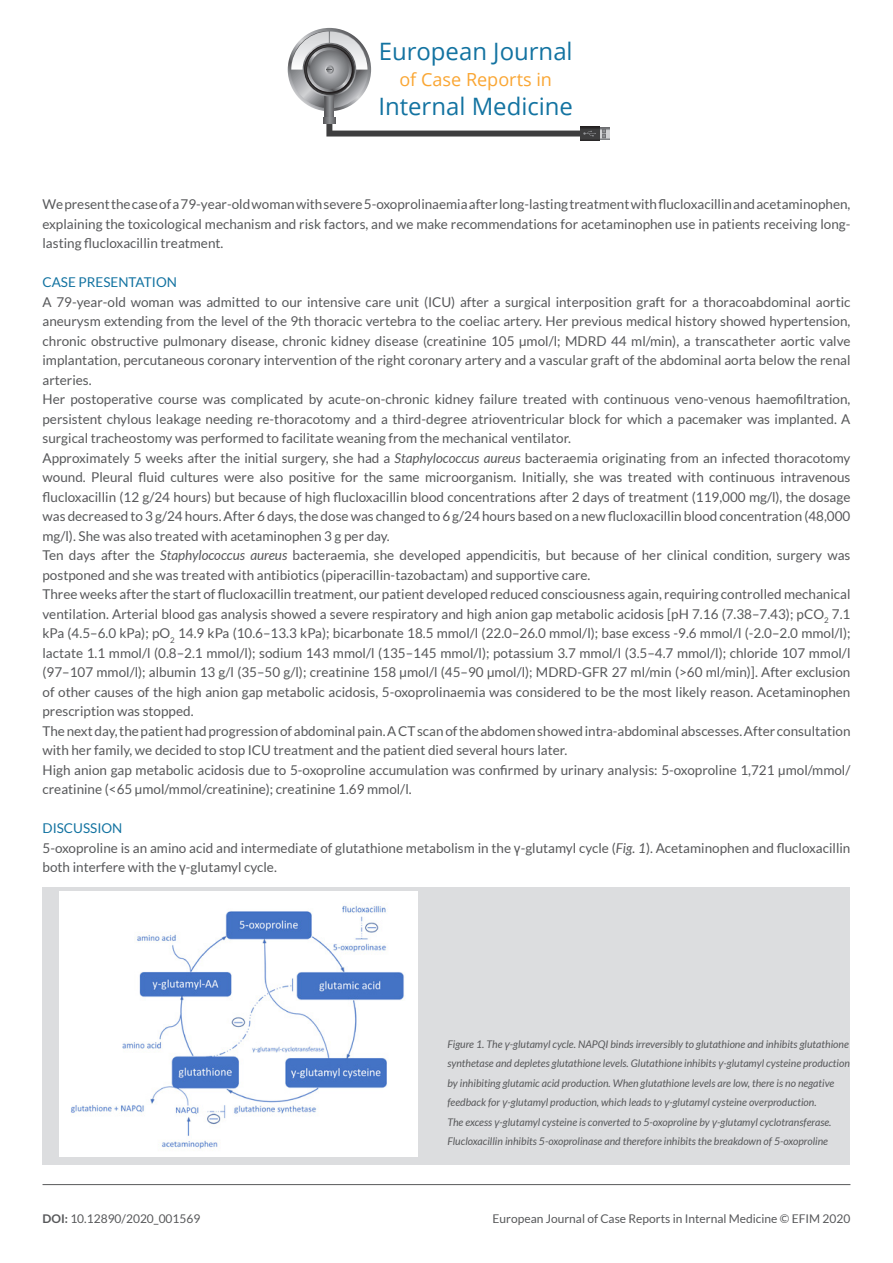
<style>
.page{position:relative;width:893px;height:1263px;background:#fff}
.page>*{position:absolute;margin:0;border:0;box-sizing:border-box;transform-origin:0 0}
.t1{font:24px "Open Sans";color:#1373a1}
.t2{font:18px "Open Sans";color:#faa633}
.TESTO_ARTICOLO{font:13.5px/19.5px "Lato";color:#57585a;text-align:justify}
.TESTO_ARTICOLO-2{font:13.5px "Lato";color:#1373a1}
.t3{font:12px "Lato";color:#57585a}
.DIDASCALIA{font:italic 10.5px/19.5px "Lato";color:#57585a}
.s1{font-style:italic}
.s2{font-family:"Arial"}
.s3{font-weight:700}
</style>
<div class="page">
<svg style="left:288px;top:28px;width:83px;height:83px"></svg>
<svg style="left:291px;top:31px;width:77px;height:77px"></svg>
<svg style="left:325px;top:96px;width:9px;height:21px"></svg>
<svg style="left:303px;top:43px;width:53px;height:53px"></svg>
<svg style="left:304px;top:44px;width:51px;height:51px"></svg>
<svg style="left:307px;top:47px;width:45px;height:45px"></svg>
<svg style="left:310px;top:50px;width:39px;height:39px"></svg>
<svg style="left:291px;top:31px;width:76px;height:43px"></svg>
<svg style="left:600px;top:128px;width:10px;height:11px"></svg>
<svg style="left:603px;top:129px;width:2px;height:9px"></svg>
<svg style="left:580px;top:126px;width:20px;height:15px"></svg>
<svg style="left:323px;top:117px;width:273px;height:20px"></svg>
<hr style="left:43px;top:1184px;width:807px;height:1px;background:#57585a">
<div style="left:43px;top:887px;width:807px;height:278px;background:#dcdddf"></div>
<img style="left:60px;top:892px;width:357px;height:264px">
<h1 class="t1" style="left:379px;top:35px;width:196px">European Journal</h1>
<h2 class="t2" style="left:399px;top:67px;width:154px">of Case Reports in</h2>
<h1 class="t1" style="left:378px;top:89px;width:196px">Internal Medicine</h1>
<p class="TESTO_ARTICOLO" style="left:43px;top:194px;width:809px">We present the case of a 79-year-old woman with severe 5-oxoprolinaemia after long-lasting treatment with flucloxacillin and acetaminophen, explaining the toxicological mechanism and risk factors, and we make recommendations for acetaminophen use in patients receiving long&shy;lasting flucloxacillin treatment.</p>
<p class="TESTO_ARTICOLO-2" style="left:43px;top:275px;width:136px">CASE PRESENTATION</p>
<p class="TESTO_ARTICOLO" style="left:43px;top:292px;width:809px">A 79-year-old woman was admitted to our intensive care unit (ICU) after a surgical interposition graft for a thoracoabdominal aortic aneurysm extending from the level of the 9th thoracic vertebra to the coeliac artery. Her previous medical history showed hypertension, chronic obstructive pulmonary disease, chronic kidney disease (creatinine 105 µmol/l; MDRD 44 ml/min), a transcatheter aortic valve implantation, percutaneous coronary intervention of the right coronary artery and a vascular graft of the abdominal aorta below the renal arteries.</p>
<p class="TESTO_ARTICOLO" style="left:43px;top:389px;width:809px">Her postoperative course was complicated by acute-on-chronic kidney failure treated with continuous veno-venous haemofiltration, persistent chylous leakage needing re-thoracotomy and a third-degree atrioventricular block for which a pacemaker was implanted. A surgical tracheostomy was performed to facilitate weaning from the mechanical ventilator.</p>
<p class="TESTO_ARTICOLO" style="left:43px;top:448px;width:809px">Approximately 5 weeks after the initial surgery, she had a <span class="s1">Staphylococcus aureus</span> bacteraemia originating from an infected thoracotomy wound. Pleural fluid cultures were also positive for the same microorganism. Initially, she was treated with continuous intravenous flucloxacillin (12 g/24 hours) but because of high flucloxacillin blood concentrations after 2 days of treatment (119,000 mg/l), the dosage was decreased to 3 g/24 hours. After 6 days, the dose was changed to 6 g/24 hours based on a new flucloxacillin blood concentration (48,000 mg/l). She was also treated with acetaminophen 3 g per day.</p>
<p class="TESTO_ARTICOLO" style="left:43px;top:545px;width:809px">Ten days after the <span class="s1">Staphylococcus aureus</span> bacteraemia, she developed appendicitis, but because of her clinical condition, surgery was postponed and she was treated with antibiotics (piperacillin-tazobactam) and supportive care.</p>
<p class="TESTO_ARTICOLO" style="left:43px;top:584px;width:809px">Three weeks after the start of flucloxacillin treatment, our patient developed reduced consciousness again, requiring controlled mechanical ventilation. Arterial blood gas analysis showed a severe respiratory and high anion gap metabolic acidosis [pH 7.16 (7.38–7.43); pCO<sub>2</sub> 7.1 kPa (4.5–6.0 kPa); pO<sub>2</sub> 14.9 kPa (10.6–13.3 kPa); bicarbonate 18.5 mmol/l (22.0–26.0 mmol/l); base excess -9.6 mmol/l (-2.0–2.0 mmol/l); lactate 1.1 mmol/l (0.8–2.1 mmol/l); sodium 143 mmol/l (135–145 mmol/l); potassium 3.7 mmol/l (3.5–4.7 mmol/l); chloride 107 mmol/l (97–107 mmol/l); albumin 13 g/l (35–50 g/l); creatinine 158 µmol/l (45–90 µmol/l); MDRD-GFR 27 ml/min (&gt;60 ml/min)]. After exclusion of other causes of the high anion gap metabolic acidosis, 5-oxoprolinaemia was considered to be the most likely reason. Acetaminophen prescription was stopped.</p>
<p class="TESTO_ARTICOLO" style="left:43px;top:721px;width:809px">The next day, the patient had progression of abdominal pain. A CT scan of the abdomen showed intra-abdominal abscesses. After consultation with her family, we decided to stop ICU treatment and the patient died several hours later.</p>
<p class="TESTO_ARTICOLO" style="left:43px;top:760px;width:809px">High anion gap metabolic acidosis due to 5-oxoproline accumulation was confirmed by urinary analysis: 5-oxoproline 1,721 µmol/mmol/ creatinine (&lt;65 µmol/mmol/creatinine); creatinine 1.69 mmol/l.</p>
<p class="TESTO_ARTICOLO-2" style="left:43px;top:821px;width:82px">DISCUSSION</p>
<p class="TESTO_ARTICOLO" style="left:43px;top:838px;width:809px">5-oxoproline is an amino acid and intermediate of glutathione metabolism in the <span class="s2">γ</span>-glutamyl cycle (<span class="s1">Fig. 1</span>). Acetaminophen and flucloxacillin both interfere with the <span class="s2">γ</span>-glutamyl cycle.</p>
<p class="DIDASCALIA" style="left:447px;top:1034px;width:404px">Figure 1. The <span class="s2">γ</span>-glutamyl cycle. NAPQI binds irreversibly to glutathione and inhibits glutathione synthetase and depletes glutathione levels. Glutathione inhibits <span class="s2">γ</span>-glutamyl cysteine production by inhibiting glutamic acid production. When glutathione levels are low, there is no negative feedback for <span class="s2">γ</span>-glutamyl production, which leads to <span class="s2">γ</span>-glutamyl cysteine overproduction.<br>The excess <span class="s2">γ</span>-glutamyl cysteine is converted to 5-oxoproline by <span class="s2">γ</span>-glutamyl cyclotransferase.<br>Flucloxacillin inhibits 5-oxoprolinase and therefore inhibits the breakdown of 5-oxoproline</p>
<p class="t3" style="left:43px;top:1212px;width:159px"><span class="s3">DOI:</span> 10.12890/2020_001569</p>
<p class="t3" style="left:493px;top:1212px;width:359px">European Journal of Case Reports in Internal Medicine © EFIM 2020</p>
</div>
